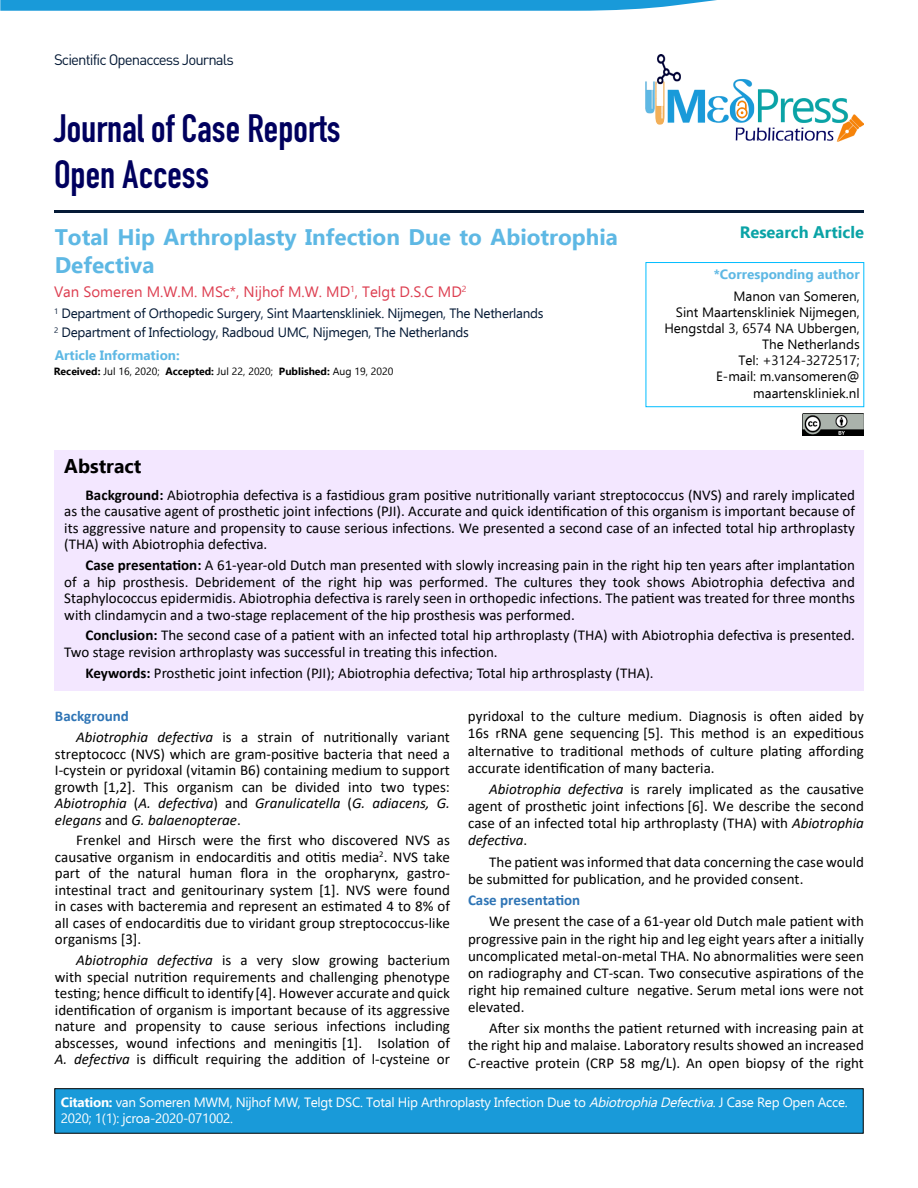
<style>
.page{position:relative;width:918px;height:1188px;background:#fff}
.page>*{position:absolute;margin:0;border:0;box-sizing:border-box;transform-origin:0 0}
.t1{font:39px/45.6px "DIN Engschrift Std";color:#00005e}
.t2{font:700 22.5px/28.2px "Ebrima";color:#5eb8e4}
.t3{font:700 19.5px "Ebrima";color:#000}
.t4{font:700 16.5px "Ebrima";color:#0aa3a6}
.t5{font:15px/16.5px "Calibri";color:#000;text-align:justify}
.t6{font:15px "Ebrima";color:#dd3e50}
.t7{font:15px "DIN Pro";letter-spacing:-.06em;color:#051a36}
.t8{font:700 15px "Calibri";color:#2e74b5}
.t9{font:13.5px/16.2px "Ebrima";letter-spacing:-.02em;color:#fff}
.t10{font:13.5px/16.2px "Ebrima";color:#000;text-align:right}
.t11{font:13.5px/19.2px "Ebrima";letter-spacing:-.02em;color:#051a36}
.t12{font:700 13.5px "Ebrima";color:#5eb8e4}
.t13{font:10.5px "Ebrima";color:#000}
.s1{font-weight:700}
.s2{font-weight:700;color:#2e74b5}
.s3{font-style:italic}
</style>
<div class="page">
<img style="left:646px;top:54px;width:218px;height:87px">
<svg style="left:0;top:0;width:717px;height:11px;background:#2da2dc"></svg>
<hr style="left:54px;top:210px;width:810px;height:3px;background:#051a36">
<div style="left:55px;top:1089px;width:808px;height:44px;background:#199ad9"></div>
<div style="left:646px;top:262px;width:218px;height:145px;border:1px solid #00bdff"></div>
<div style="left:55px;top:451px;width:809px;height:28px;background:#f3e7ff"></div>
<div style="left:55px;top:479px;width:809px;height:212px;background:#f3e7ff"></div>
<img style="left:803px;top:414px;width:61px;height:21px">
<p class="t7" style="left:54px;top:47px;width:181px">Scientific Openaccess Journals</p>
<h1 class="t1" style="left:54px;top:106px;width:288px">Journal of Case Reports<br>Open Access</h1>
<h2 class="t2" style="left:55px;top:222px;width:565px">Total Hip Arthroplasty Infection Due to Abiotrophia<br>Defectiva</h2>
<p class="t6" style="left:54px;top:281px;width:414px">Van Someren M.W.M. MSc*, Nijhof M.W. MD<sup>1</sup>, Telgt D.S.C MD<sup>2</sup></p>
<p class="t11" style="left:54px;top:303px;width:491px"><sup>1</sup> Department of Orthopedic Surgery, Sint Maartenskliniek. Nijmegen, The Netherlands<br><sup>2</sup> Department of Infectiology, Radboud UMC, Nijmegen, The Netherlands</p>
<p class="t12" style="left:55px;top:345px;width:126px">Article Information:</p>
<p class="t13" style="left:54px;top:364px;width:341px"><span class="s1">Received:</span> Jul 16, 2020; <span class="s1">Accepted:</span> Jul 22, 2020; <span class="s1">Published:</span> Aug 19, 2020</p>
<p class="t4" style="left:740px;top:220px;width:126px">Research Article</p>
<p class="t12" style="left:714px;top:264px;width:148px">*Corresponding author</p>
<p class="t10" style="left:664px;top:287px;width:197px">Manon van Someren,<br>Sint Maartenskliniek Nijmegen,<br>Hengstdal 3, 6574 NA Ubbergen,<br>The Netherlands<br>Tel: +3124-3272517;<br>E-mail: m.vansomeren@ maartenskliniek.nl</p>
<h3 class="t3" style="left:64px;top:452px;width:79px">Abstract</h3>
<p class="t5" style="left:64px;top:486px;width:792px;text-indent:21px"><span class="s1">Background:</span> Abiotrophia defectiva is a fastidious gram positive nutritionally variant streptococcus (NVS) and rarely implicated as the causative agent of prosthetic joint infections (PJI). Accurate and quick identification of this organism is important because of its aggressive nature and propensity to cause serious infections. We presented a second case of an infected total hip arthroplasty (THA) with Abiotrophia defectiva.</p>
<p class="t5" style="left:64px;top:557px;width:792px;text-indent:21px"><span class="s1">Case presentation:</span> A 61-year-old Dutch man presented with slowly increasing pain in the right hip ten years after implantation of a hip prosthesis. Debridement of the right hip was performed. The cultures they took shows Abiotrophia defectiva and Staphylococcus epidermidis. Abiotrophia defectiva is rarely seen in orthopedic infections. The patient was treated for three months with clindamycin and a two-stage replacement of the hip prosthesis was performed.</p>
<p class="t5" style="left:64px;top:627px;width:792px;text-indent:21px"><span class="s1">Conclusion:</span> The second case of a patient with an infected total hip arthroplasty (THA) with Abiotrophia defectiva is presented.<br>Two stage revision arthroplasty was successful in treating this infection.</p>
<p class="t5" style="left:86px;top:664px;width:570px"><span class="s1">Keywords:</span> Prosthetic joint infection (PJI); Abiotrophia defectiva; Total hip arthrosplasty (THA).</p>
<p class="t5" style="left:76px;top:706px;width:375px;line-height:20.7px;text-indent:-21px"><span class="s2">Background<br></span><span class="s3">Abiotrophia defectiva</span> is a strain of nutritionally variant</p>
<p class="t5" style="left:55px;top:745px;width:397px">streptococc (NVS) which are gram-positive bacteria that need a I-cystein or pyridoxal (vitamin B6) containing medium to support growth [1,2]. This organism can be divided into two types:<br><span class="s3">Abiotrophia</span> (<span class="s3">A. defectiva</span>) and <span class="s3">Granulicatella</span> (<span class="s3">G. adiacens, G. elegans</span> and <span class="s3">G. balaenopterae</span>.</p>
<p class="t5" style="left:55px;top:832px;width:397px;text-indent:21px">Frenkel and Hirsch were the first who discovered NVS as causative organism in endocarditis and otitis media<sup>2</sup>. NVS take part of the natural human flora in the oropharynx, gastro&shy;intestinal tract and genitourinary system [1]. NVS were found in cases with bacteremia and represent an estimated 4 to 8% of all cases of endocarditis due to viridant group streptococcus-like organisms [3].</p>
<p class="t5" style="left:55px;top:952px;width:397px;text-indent:21px"><span class="s3">Abiotrophia defectiva</span> is a very slow growing bacterium with special nutrition requirements and challenging phenotype testing; hence difficult to identify[4]. However accurate and quick identification of organism is important because of its aggressive nature and propensity to cause serious infections including abscesses, wound infections and meningitis [1]. Isolation of <span class="s3">A. defectiva</span> is difficult requiring the addition of l-cysteine or</p>
<p class="t5" style="left:468px;top:707px;width:397px;line-height:17.1px">pyridoxal to the culture medium. Diagnosis is often aided by 16s rRNA gene sequencing [5]. This method is an expeditious alternative to traditional methods of culture plating affording accurate identification of many bacteria.</p>
<p class="t5" style="left:468px;top:780px;width:397px;line-height:17.1px;text-indent:21px"><span class="s3">Abiotrophia defectiva</span> is rarely implicated as the causative agent of prosthetic joint infections [6]. We describe the second case of an infected total hip arthroplasty (THA) with <span class="s3">Abiotrophia defectiva</span>.</p>
<p class="t5" style="left:468px;top:853px;width:397px;line-height:17.1px;text-indent:21px">The patient was informed that data concerning the case would be submitted for publication, and he provided consent.</p>
<p class="t8" style="left:468px;top:890px;width:114px">Case presentation</p>
<p class="t5" style="left:468px;top:913px;width:398px;line-height:17.1px;text-indent:21px">We present the case of a 61-year old Dutch male patient with progressive pain in the right hip and leg eight years after a initially uncomplicated metal-on-metal THA. No abnormalities were seen on radiography and CT-scan. Two consecutive aspirations of the right hip remained culture negative. Serum metal ions were not elevated.</p>
<p class="t5" style="left:468px;top:1019px;width:397px;line-height:17.1px;text-indent:21px">After six months the patient returned with increasing pain at the right hip and malaise. Laboratory results showed an increased C-reactive protein (CRP 58 mg/L). An open biopsy of the right</p>
<p class="t9" style="left:61px;top:1093px;width:788px"><span class="s1">Citation:</span> van Someren MWM, Nijhof MW, Telgt DSC. Total Hip Arthroplasty Infection Due to <span class="s3">AbiotrophiaDefectiva</span>. J Case Rep Open Acce.<br>2020; 1(1): jcroa-2020-071002.</p>
</div>
